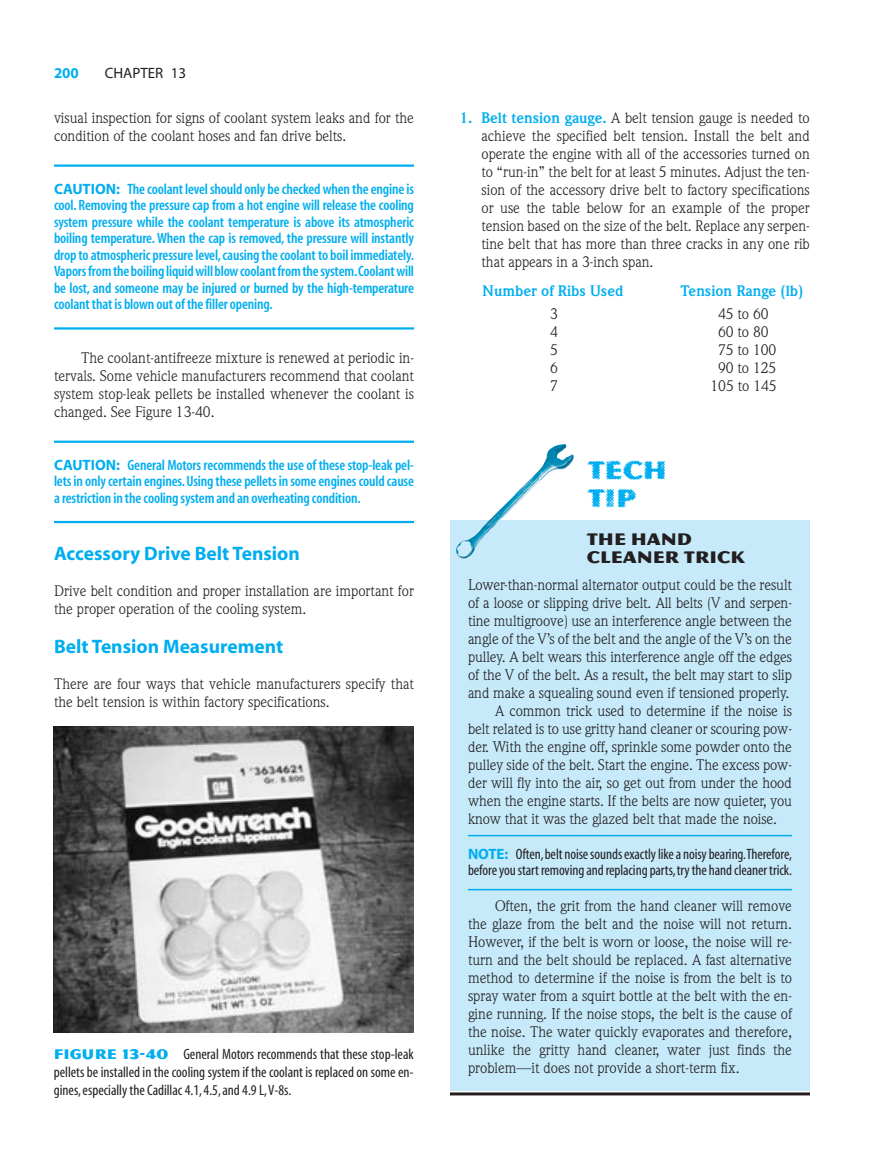
<style>
.page{position:relative;width:891px;height:1175px;background:#fff}
.page>*{position:absolute;margin:0;border:0;box-sizing:border-box;transform-origin:0 0}
.t1{font:27px/28.5px "Magnesium Grime";color:#00aeef}
.t2{font:700 19.5px "Myriad";color:#00aeef}
.t3{font:18px/18px "Magnesium MVB";color:#231f20}
.t4{font:15px/18px "Weidemann";letter-spacing:-.005em;color:#231f20}
.t5{font:600 condensed 15px/16.5px "Myriad";letter-spacing:-.01em;color:#00aeef;text-align:justify}
.t6{font:condensed 15px/18px "Myriad";letter-spacing:-.005em;color:#231f20;text-align:justify}
.t7{font:700 15px "Weidemann";color:#00aeef}
.t8{font:15px "Myriad";color:#231f20}
.t9{font:700 15px "Myriad";color:#00aeef}
.s1{font-weight:700;font-stretch:normal}
.s2{font-family:"Magnesium MVB";font-stretch:normal;color:#00aeef}
.s3{font-weight:700;color:#00aeef}
.s4{font-weight:700;font-stretch:normal;color:#00aeef}
</style>
<div class="page">
<hr style="left:54px;top:164px;width:360px;height:3px;background:#00aeef">
<hr style="left:54px;top:327px;width:360px;height:2px;background:#00aeef">
<hr style="left:54px;top:440px;width:360px;height:3px;background:#00aeef">
<hr style="left:54px;top:521px;width:360px;height:2px;background:#00aeef">
<img style="left:54px;top:726px;width:360px;height:306px">
<div style="left:450px;top:520px;width:360px;height:571px;background:#c6eafa"></div>
<hr style="left:468px;top:835px;width:324px;height:1px;background:#00aeef">
<hr style="left:468px;top:889px;width:324px;height:1px;background:#00aeef">
<hr style="left:450px;top:1092px;width:360px;height:3px;background:#231f20">
<img style="left:456px;top:444px;width:118px;height:116px">
<p class="t9" style="left:54px;top:67px;width:26px">200</p>
<p class="t8" style="left:105px;top:67px;width:83px">CHAPTER 13</p>
<p class="t4" style="left:54px;top:110px;width:361px">visual inspection for signs of coolant system leaks and for the condition of the coolant hoses and fan drive belts.</p>
<p class="t5" style="left:54px;top:182px;width:362px"><span class="s1">CAUTION:</span> The coolant level should only be checked when the engine is cool. Removing the pressure cap from a hot engine will release the cooling system pressure while the coolant temperature is above its atmospheric boiling temperature. When the cap is removed, the pressure will instantly drop to atmospheric pressure level,causing the coolant to boil immediately.<br>Vapors from the boiling liquid will blow coolant from the system.Coolant will be lost, and someone may be injured or burned by the high-temperature coolant that is blown out of the filler opening.</p>
<p class="t4" style="left:54px;top:350px;width:362px;text-align:justify;text-indent:27px">The coolant-antifreeze mixture is renewed at periodic in&shy;tervals. Some vehicle manufacturers recommend that coolant system stop-leak pellets be installed whenever the coolant is changed. See Figure 13-40.</p>
<p class="t5" style="left:54px;top:458px;width:362px"><span class="s1">CAUTION:</span> General Motors recommends the use of these stop-leak pel&shy;lets in only certain engines.Using these pellets in some engines could cause a restriction in the cooling system and an overheating condition.</p>
<h2 class="t2" style="left:54px;top:546px;width:247px">Accessory Drive Belt Tension</h2>
<p class="t4" style="left:54px;top:583px;width:362px">Drive belt condition and proper installation are important for the proper operation of the cooling system.</p>
<h2 class="t2" style="left:54px;top:639px;width:231px">Belt Tension Measurement</h2>
<p class="t4" style="left:54px;top:676px;width:361px">There are four ways that vehicle manufacturers specify that the belt tension is within factory specifications.</p>
<p class="t6" style="left:54px;top:1046px;width:361px"><span class="s2">FIGURE 13-40</span> General Motors recommends that these stop-leak pellets be installed in the cooling system if the coolant is replaced on some en&shy;gines,especially the Cadillac 4.1,4.5,and 4.9 L,V-8s.</p>
<p class="t4" style="left:482px;top:110px;width:330px;text-align:justify;text-indent:-22px"><span class="s3">1. Belt tension gauge.</span> A belt tension gauge is needed to achieve the specified belt tension. Install the belt and operate the engine with all of the accessories turned on to “run-in” the belt for at least 5 minutes. Adjust the ten&shy;sion of the accessory drive belt to factory specifications or use the table below for an example of the proper tension based on the size of the belt. Replace any serpen&shy;tine belt that has more than three cracks in any one rib that appears in a 3-inch span.</p>
<p class="t7" style="left:483px;top:285px;width:142px">Number of Ribs Used</p>
<p class="t7" style="left:681px;top:285px;width:125px">Tension Range (lb)</p>
<p class="t4" style="left:550px;top:306px;width:9px">3</p>
<p class="t4" style="left:718px;top:306px;width:52px">45 to 60</p>
<p class="t4" style="left:550px;top:324px;width:9px">4</p>
<p class="t4" style="left:718px;top:324px;width:52px">60 to 80</p>
<p class="t4" style="left:550px;top:342px;width:9px">5</p>
<p class="t4" style="left:718px;top:342px;width:60px">75 to 100</p>
<p class="t4" style="left:550px;top:360px;width:9px">6</p>
<p class="t4" style="left:718px;top:360px;width:60px">90 to 125</p>
<p class="t4" style="left:550px;top:378px;width:9px">7</p>
<p class="t4" style="left:711px;top:378px;width:68px">105 to 145</p>
<h1 class="t1" style="left:588px;top:455px;width:81px">Tech<br>Tip</h1>
<p class="t3" style="left:587px;top:529px;width:160px">THE HAND<br>CLEANER TRICK</p>
<p class="t4" style="left:468px;top:577px;width:325px">Lower-than-normal alternator output could be the result</p>
<p class="t4" style="left:468px;top:595px;width:325px">of a loose or slipping drive belt. All belts (V and serpen-</p>
<p class="t4" style="left:468px;top:613px;width:325px">tine multigroove) use an interference angle between the</p>
<p class="t4" style="left:468px;top:631px;width:325px">angle of the V’s of the belt and the angle of the V’s on the</p>
<p class="t4" style="left:468px;top:649px;width:325px">pulley. A belt wears this interference angle off the edges</p>
<p class="t4" style="left:468px;top:667px;width:325px">of the V of the belt. As a result, the belt may start to slip</p>
<p class="t4" style="left:468px;top:685px;width:323px">and make a squealing sound even if tensioned properly.</p>
<p class="t4" style="left:495px;top:703px;width:298px">A common trick used to determine if the noise is</p>
<p class="t4" style="left:468px;top:721px;width:325px">belt related is to use gritty hand cleaner or scouring pow-</p>
<p class="t4" style="left:468px;top:739px;width:325px">der. With the engine off, sprinkle some powder onto the</p>
<p class="t4" style="left:468px;top:757px;width:325px">pulley side of the belt. Start the engine. The excess pow-</p>
<p class="t4" style="left:468px;top:775px;width:325px">der will fly into the air, so get out from under the hood</p>
<p class="t4" style="left:468px;top:793px;width:326px">when the engine starts. If the belts are now quieter, you</p>
<p class="t4" style="left:468px;top:811px;width:311px">know that it was the glazed belt that made the noise.</p>
<p class="t6" style="left:468px;top:846px;width:325px;line-height:16.5px"><span class="s4">NOTE:</span> Often,belt noise sounds exactly like a noisy bearing.Therefore, before you start removing and replacing parts,try the hand cleaner trick.</p>
<p class="t4" style="left:468px;top:898px;width:326px;text-align:justify;text-indent:27px">Often, the grit from the hand cleaner will remove the glaze from the belt and the noise will not return.<br>However, if the belt is worn or loose, the noise will re&shy;turn and the belt should be replaced. A fast alternative method to determine if the noise is from the belt is to spray water from a squirt bottle at the belt with the en&shy;gine running. If the noise stops, the belt is the cause of the noise. The water quickly evaporates and therefore, unlike the gritty hand cleaner, water just finds the problem—it does not provide a short-term fix.</p>
</div>
